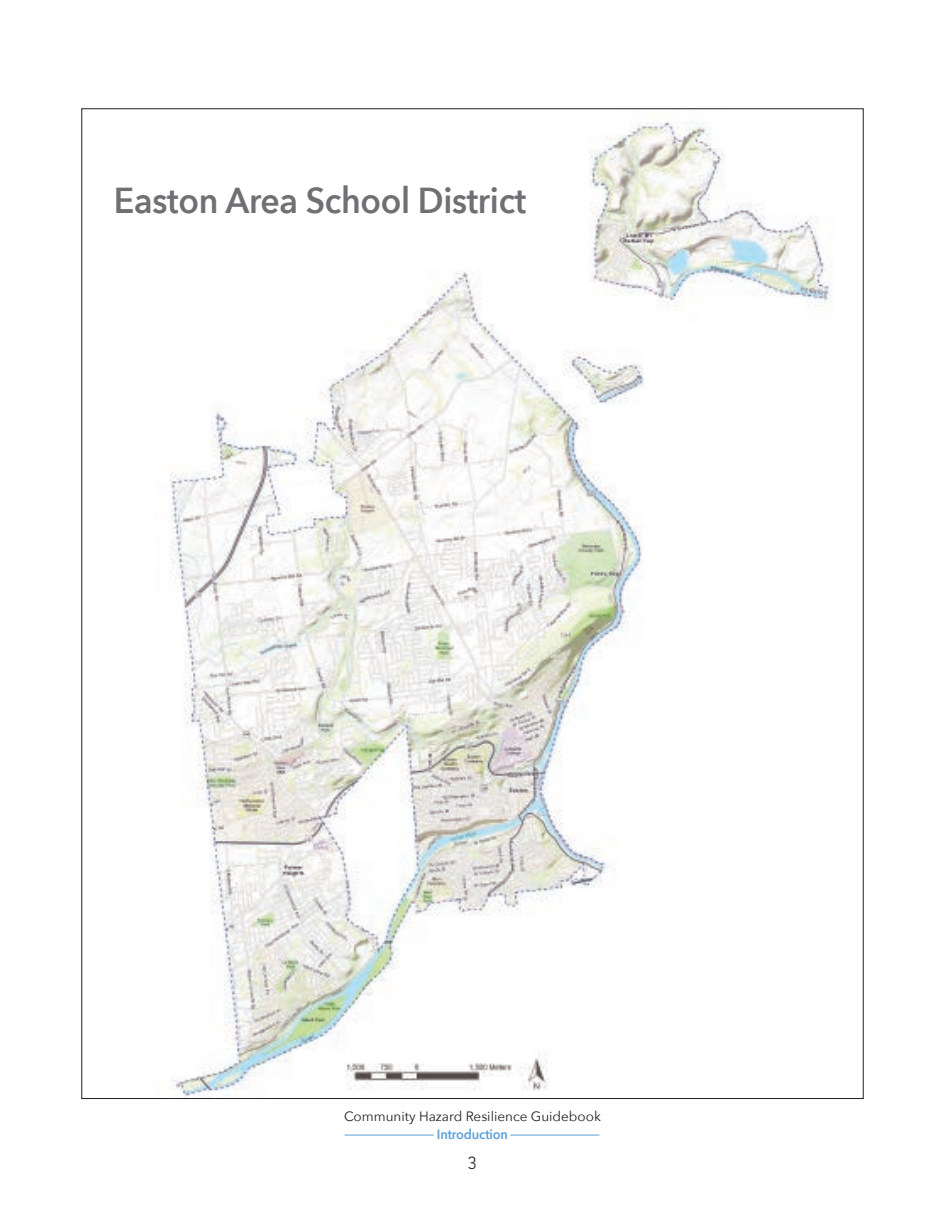
<style>
.page{position:relative;width:945px;height:1215px;background:#fff}
.page>*{position:absolute;margin:0;border:0;box-sizing:border-box;transform-origin:0 0}
.t1{font:600 36px "Avenir Next";letter-spacing:-.01em;color:#6f7073;scale:.94 1}
.t2{font:300 18px "Kohinoor Devanagari";color:#231f20}
.t3{font:13.5px "Avenir Next";color:#231f20}
.t4{font:600 13.5px "Avenir Next";letter-spacing:-.01em;color:#5b9fd6;scale:.95 1}
</style>
<div class="page">
<img style="left:169px;top:121px;width:663px;height:976px">
<hr style="left:345px;top:1135px;width:89px;height:1px;background:#5b9fd6">
<hr style="left:510px;top:1135px;width:89px;height:1px;background:#5b9fd6">
<h1 class="t1" style="left:114px;top:169px;width:440px">Easton Area School District</h1>
<p class="t3" style="left:344px;top:1104px;width:258px">Community Hazard Resilience Guidebook</p>
<h2 class="t2" style="left:468px;top:1152px;width:11px">3</h2>
<p class="t4" style="left:437px;top:1122px;width:76px">Introduction</p>
</div>
